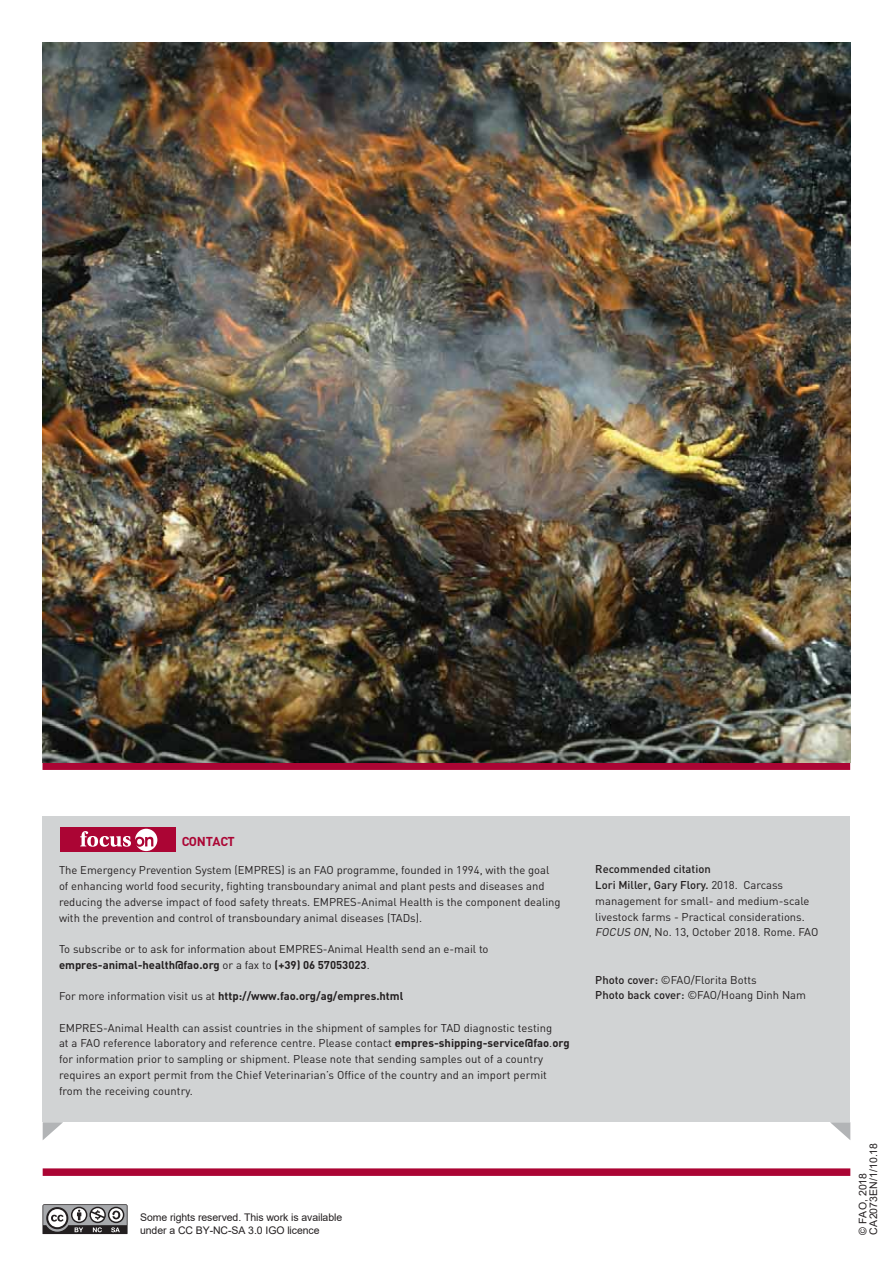
<style>
.page{position:relative;width:893px;height:1263px;background:#fff}
.page>*{position:absolute;margin:0;border:0;box-sizing:border-box;transform-origin:0 0}
.t1{font:700 12.75px "DIN";letter-spacing:-.015em;color:#ab0534}
.t2{font:11.25px/15.8px "DIN";color:#231f20}
.t3{font:700 11.25px "DIN";color:#231f20}
.t4{font:10.5px/10.5px "Arial";letter-spacing:-.005em;color:#231f20}
.s1{font-weight:700}
.s2{font-weight:400}
.s3{font-weight:500}
.s4{font-style:italic}
</style>
<div class="page">
<div style="left:43px;top:762px;width:807px;height:8px;background:#ab0534"></div>
<div style="left:43px;top:1168px;width:807px;height:8px;background:#ab0534"></div>
<svg style="left:43px;top:1122px;width:20px;height:18px"></svg>
<svg style="left:830px;top:1122px;width:20px;height:18px"></svg>
<div style="left:43px;top:816px;width:807px;height:306px;background:#d1d3d4"></div>
<div style="left:60px;top:828px;width:116px;height:24px;background:#ab0534"></div>
<svg style="left:135px;top:829px;width:22px;height:22px"></svg>
<svg style="left:80px;top:831px;width:73px;height:16px"></svg>
<img style="left:43px;top:43px;width:807px;height:719px">
<svg style="left:43px;top:1204px;width:85px;height:30px;background:#807f80"></svg>
<p class="t1" style="left:182px;top:837px;width:54px">CONTACT</p>
<p class="t2" style="left:59px;top:864px;width:503px">The Emergency Prevention System (EMPRES) is an FAO programme, founded in 1994, with the goal of enhancing world food security, fighting transboundary animal and plant pests and diseases and reducing the adverse impact of food safety threats. EMPRES-Animal Health is the component dealing with the prevention and control of transboundary animal diseases (TADs).</p>
<p class="t2" style="left:59px;top:942px;width:431px">To subscribe or to ask for information about EMPRES-Animal Health send an e-mail to <span class="s1">empres-animal-health@fao.org</span> or a fax to <span class="s1">(+39) 06 57053023</span>.</p>
<p class="t3" style="left:59px;top:992px;width:346px"><span class="s2">For more information visit us at</span> http://www.fao.org/ag/empres.html</p>
<p class="t2" style="left:59px;top:1021px;width:512px">EMPRES-Animal Health can assist countries in the shipment of samples for TAD diagnostic testing<br>at a FAO reference laboratory and reference centre. Please contact <span class="s1">empres-shipping-service@fao</span>.<span class="s1">org </span>for information prior to sampling or shipment. Please note that sending samples out of a country requires an export permit from the Chief Veterinarian’s Office of the country and an import permit from the receiving country.</p>
<p class="t2" style="left:595px;top:863px;width:225px"><span class="s3">Recommended citation<br>Lori Miller, Gary Flory.</span> 2018. Carcass management for small- and medium-scale livestock farms - Practical considerations.<br><span class="s4">FOCUS ON</span>, No. 13, October 2018. Rome. FAO</p>
<p class="t2" style="left:595px;top:973px;width:212px"><span class="s3">Photo cover:</span> ©FAO/Florita Botts<br><span class="s3">Photo back cover:</span> ©FAO/Hoang Dinh Nam</p>
<p class="t4" style="left:140px;top:1211px;width:204px;line-height:12.8px">Some rights reserved. This work is available under a CC BY-NC-SA 3.0 IGO licence</p>
<p class="t4" style="left:857px;top:1235px;width:93px;rotate:-90deg">© FAO, 2018<br>CA2073EN/1/10.18</p>
</div>
